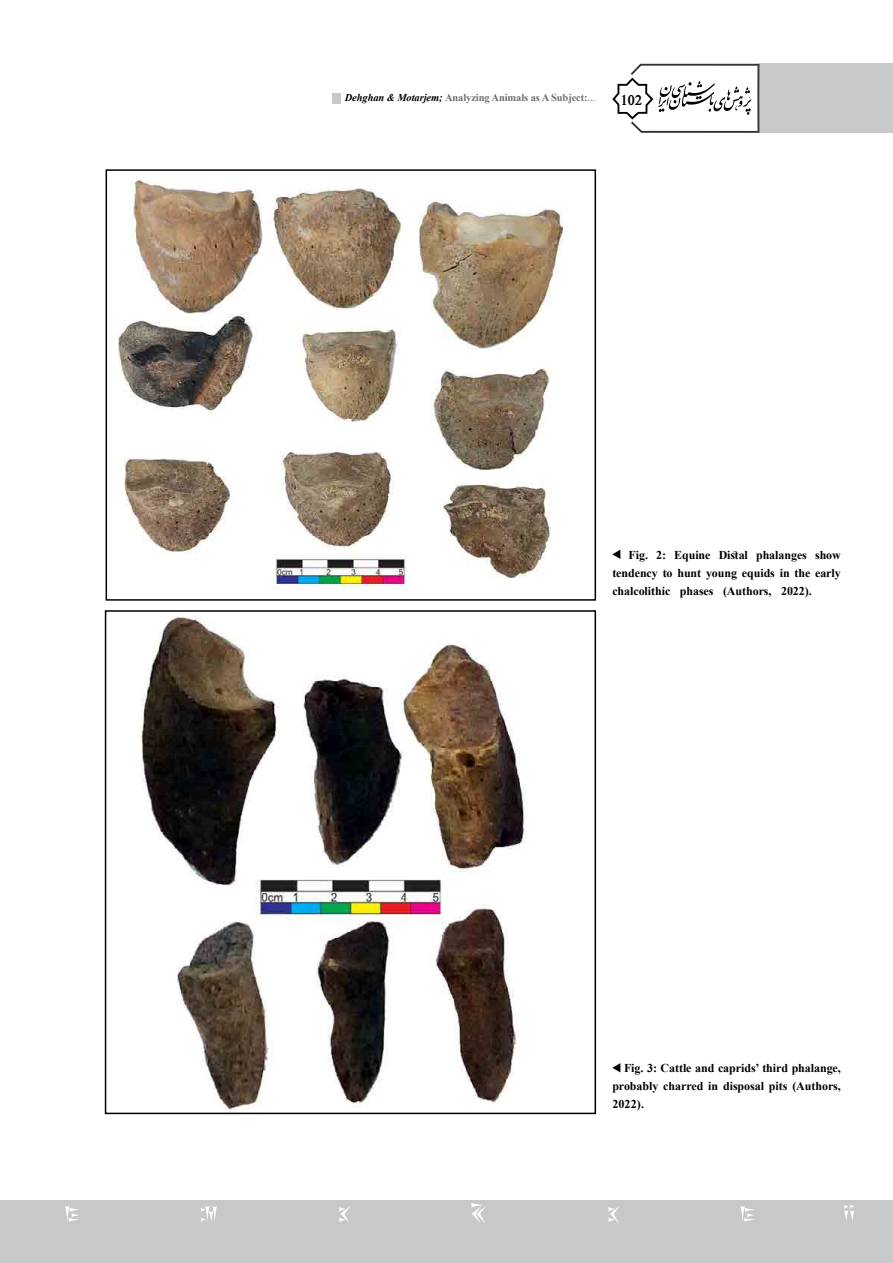
<style>
.page{position:relative;width:893px;height:1263px;background:#fff}
.page>*{position:absolute;margin:0;border:0;box-sizing:border-box;transform-origin:0 0}
.t1{font:700 15.75px "w Mitra";color:#000}
.t2{font:700 12px/18px "Times New Roman";letter-spacing:-.005em;color:#000;text-align:justify}
.t3{font:700 10.5px "Times New Roman";letter-spacing:-.01em;color:#6d6e71}
.s1{font-style:italic;color:#000}
.s2{font-weight:400}
</style>
<div class="page">
<div style="left:759px;top:64px;width:134px;height:69px;background:#c7c8ca"></div>
<svg style="left:612px;top:64px;width:147px;height:69px"></svg>
<div style="left:0;top:1200px;width:893px;height:63px;background:#c7c8ca"></div>
<svg style="left:65px;top:1203px;width:789px;height:20px"></svg>
<div style="left:332px;top:93px;width:9px;height:10px;background:#c7c8ca"></div>
<svg style="left:612px;top:550px;width:8px;height:9px"></svg>
<svg style="left:612px;top:1063px;width:8px;height:9px"></svg>
<img style="left:118px;top:176px;width:446px;height:414px">
<div style="left:106px;top:169px;width:490px;height:432px;border:2px solid #000"></div>
<img style="left:141px;top:615px;width:385px;height:496px">
<div style="left:105px;top:610px;width:491px;height:504px;border:2px solid #000"></div>
<p class="t3" style="left:345px;top:90px;width:252px"><span class="s1">Dehghan &amp; Motarjem;</span> Analyzing Animals as A Subject:<span class="s2">...</span></p>
<h1 class="t1" style="left:621px;top:90px;width:23px">102</h1>
<p class="t2" style="left:628px;top:546px;width:21px">Fig.</p>
<p class="t2" style="left:612px;top:564px;width:230px">tendency to hunt young equids in the early</p>
<p class="t2" style="left:781px;top:582px;width:32px">2022 .(</p>
<p class="t2" style="left:674px;top:546px;width:38px">Equine</p>
<p class="t2" style="left:719px;top:546px;width:31px">Distal</p>
<p class="t2" style="left:656px;top:546px;width:11px">2:</p>
<p class="t2" style="left:756px;top:546px;width:52px">phalanges</p>
<p class="t2" style="left:815px;top:546px;width:27px">show</p>
<p class="t2" style="left:612px;top:582px;width:60px">chalcolithic</p>
<p class="t2" style="left:723px;top:582px;width:50px">(Authors,</p>
<p class="t2" style="left:680px;top:582px;width:35px">phases</p>
<p class="t2" style="left:612px;top:1059px;width:230px;text-indent:12px">Fig. 3: Cattle and caprids’ third phalange, probably charred in disposal pits (Authors, 2022 .(</p>
</div>
